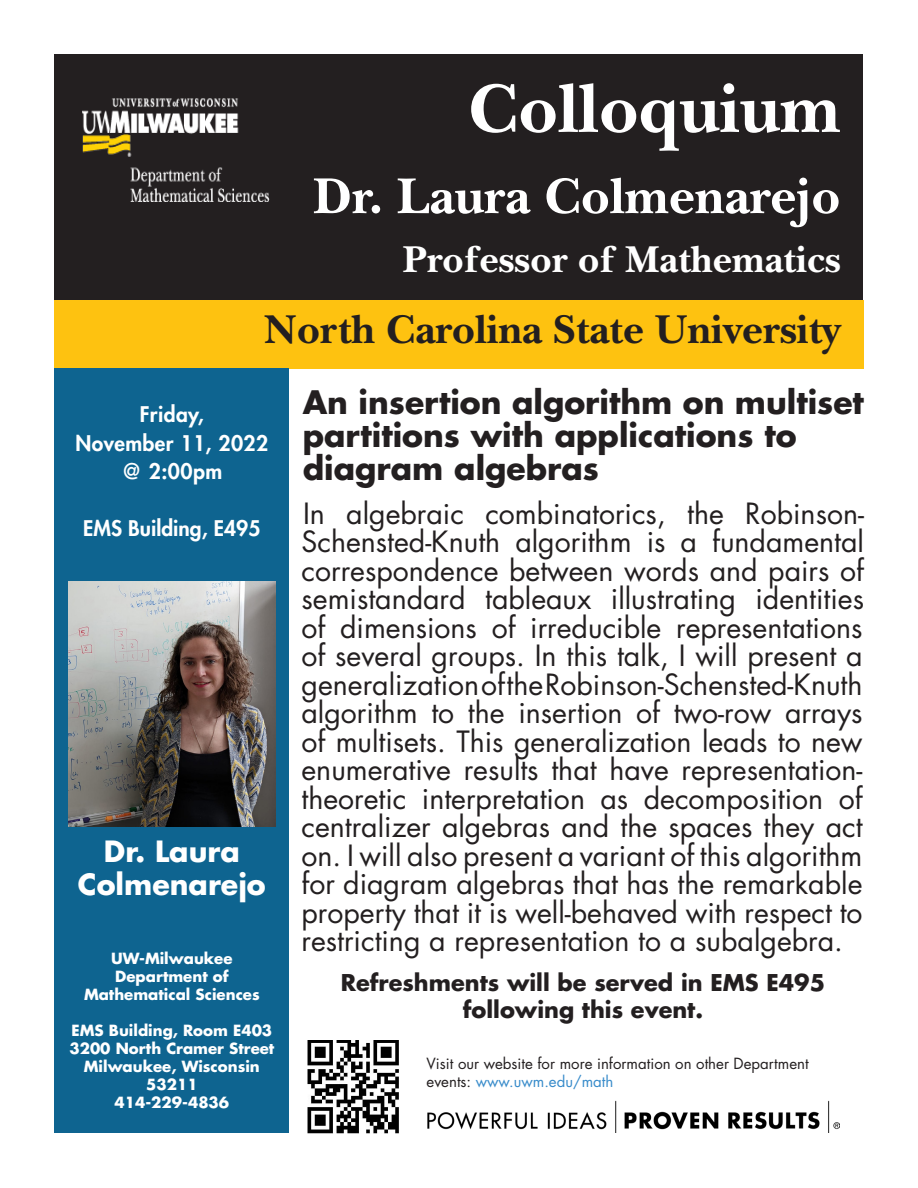
<style>
.page{position:relative;width:918px;height:1188px;background:#fff}
.page>*{position:absolute;margin:0;border:0;box-sizing:border-box;transform-origin:0 0}
.t1{font:700 72px "New Baskerville Std";color:#fff}
.t2{font:700 52.5px "New Baskerville Std";color:#fff}
.t3{font:700 42px "New Baskerville Std";color:#231f20}
.t4{font:700 39px "New Baskerville Std";color:#fff}
.t5{font:700 31.5px/33px "Futura Std";color:#231f20}
.t6{font:28.5px/28.5px "Futura Std";color:#231f20;text-align:justify}
.t7{font:700 28.5px "Futura Std";color:#fff}
.t8{font:700 22.5px "Futura Std";color:#231f20}
.t9{font:800 21px "Futura Std";letter-spacing:.02em;color:#fff}
.t10{font:800 21px "Futura Std";color:#fff}
.t11{font:700 15px/18px "Futura Std";color:#fff;text-align:center}
.t12{font:15px/18px "Futura Std";color:#231f20}
.s1{color:#378bca}
</style>
<div class="page">
<div style="left:55px;top:55px;width:808px;height:245px;background:#231f20"></div>
<div style="left:54px;top:300px;width:810px;height:68px;background:#fec210"></div>
<div style="left:55px;top:368px;width:234px;height:765px;background:#0e6490"></div>
<img style="left:68px;top:581px;width:207px;height:245px">
<img style="left:307px;top:1040px;width:92px;height:94px">
<img style="left:427px;top:1100px;width:412px;height:32px">
<img style="left:82px;top:98px;width:188px;height:104px">
<p class="t1" style="left:468px;top:67px;width:374px">Colloquium</p>
<p class="t2" style="left:313px;top:165px;width:529px">Dr. Laura Colmenarejo</p>
<p class="t4" style="left:403px;top:237px;width:439px">Professor of Mathematics</p>
<p class="t3" style="left:264px;top:305px;width:578px">North Carolina State University</p>
<p class="t9" style="left:140px;top:401px;width:66px">Friday,</p>
<p class="t9" style="left:75px;top:430px;width:194px">November 11, 2022</p>
<p class="t9" style="left:122px;top:458px;width:102px">@ 2:00pm</p>
<p class="t10" style="left:83px;top:515px;width:179px">EMS Building, E495</p>
<p class="t7" style="left:104px;top:832px;width:137px">Dr. Laura</p>
<p class="t7" style="left:78px;top:865px;width:189px">Colmenarejo</p>
<p class="t11" style="left:111px;top:949px;width:123px">UW-Milwaukee</p>
<p class="t11" style="left:115px;top:967px;width:115px">Department of</p>
<p class="t11" style="left:84px;top:985px;width:177px">Mathematical Sciences</p>
<p class="t11" style="left:72px;top:1021px;width:202px">EMS Building, Room E403</p>
<p class="t11" style="left:69px;top:1039px;width:206px">3200 North Cramer Street</p>
<p class="t11" style="left:84px;top:1057px;width:177px">Milwaukee, Wisconsin<br>53211</p>
<p class="t11" style="left:115px;top:1093px;width:116px">414-229-4836</p>
<p class="t5" style="left:303px;top:385px;width:563px">An insertion algorithm on multiset partitions with applications to diagram algebras</p>
<p class="t6" style="left:302px;top:499px;width:564px">In algebraic combinatorics, the Robinson-Schensted-Knuth algorithm is a fundamental correspondence between words and pairs of semistandard tableaux illustrating identities of dimensions of irreducible representations of several groups. In this talk, I will present a generalization of the Robinson-Schensted-Knuth algorithm to the insertion of two-row arrays of multisets. This generalization leads to new enumerative results that have representation&shy;theoretic interpretation as decomposition of centralizer algebras and the spaces they act on. I will also present a variant of this algorithm for diagram algebras that has the remarkable property that it is well-behaved with respect to restricting a representation to a subalgebra.</p>
<p class="t8" style="left:341px;top:967px;width:486px">Refreshments will be served in EMS E495</p>
<p class="t8" style="left:463px;top:994px;width:242px">following this event.</p>
<p class="t12" style="left:427px;top:1055px;width:384px">Visit our website for more information on other Department events: <span class="s1">www.uwm.edu/math</span></p>
</div>
